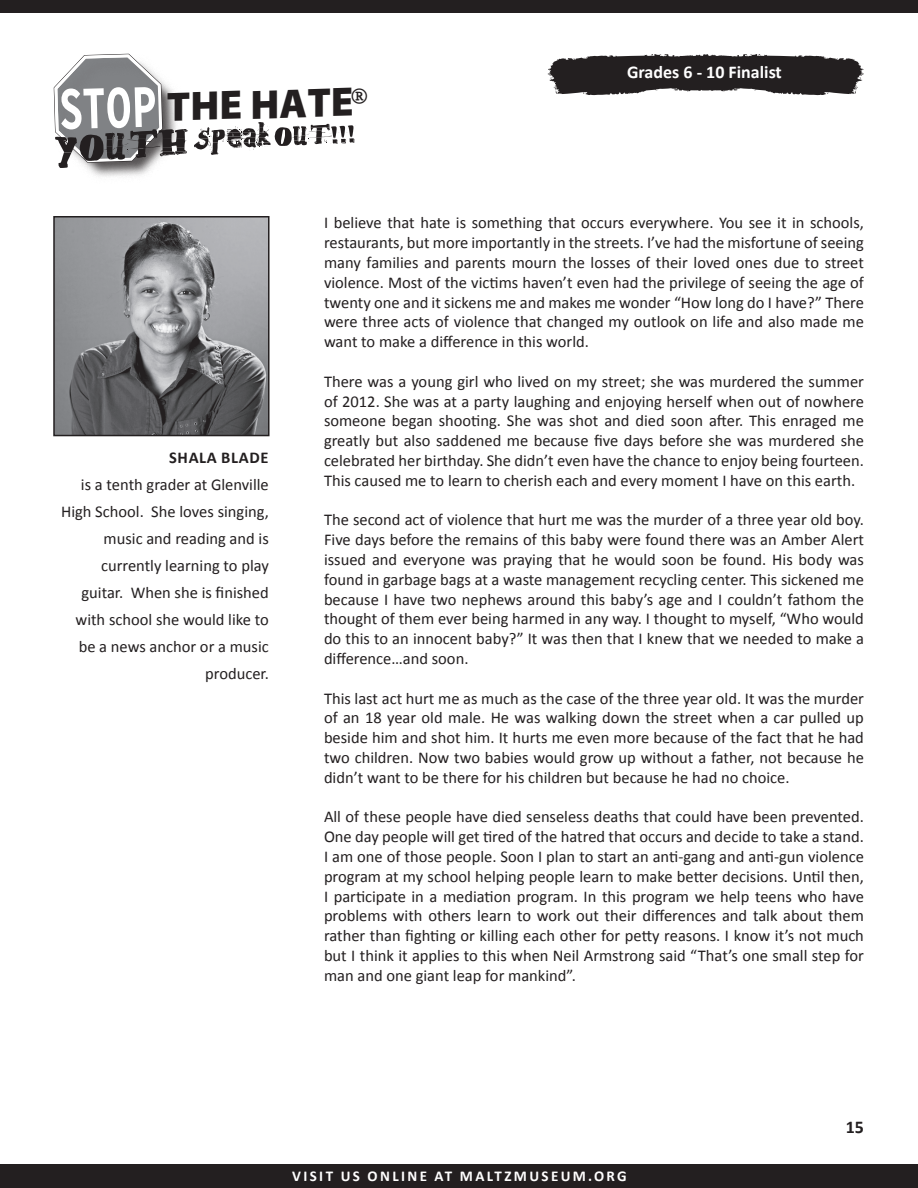
<style>
.page{position:relative;width:918px;height:1188px;background:#fff}
.page>*{position:absolute;margin:0;border:0;box-sizing:border-box;transform-origin:0 0}
.t1{font:900 41.25px "Myriad Pro";color:#231f20}
.t2{font:26.55px "Courier";color:#231f20}
.t3{font:700 18px "Calibri";color:#fff}
.t4{font:700 18px "Calibri";color:#231f20}
.t5{font:16.5px/19.8px "Calibri";color:#231f20;text-align:justify}
.t6{font:700 16.5px "Calibri";letter-spacing:.04em;color:#231f20}
.t7{font:700 15px "Calibri";letter-spacing:.16em;color:#fff}
.s1{font-family:"Interstate";font-weight:700;font-stretch:condensed;font-size:56.7px;color:#fff}
</style>
<div class="page">
<div style="left:0;top:1164px;width:918px;height:24px;background:#231f20"></div>
<div style="left:0;top:0;width:918px;height:13px;background:#231f20"></div>
<div style="left:53px;top:53px;width:131px;height:131px;background:#231f20;opacity:.75"></div>
<svg style="left:194px;top:122px;width:161px;height:33px"></svg>
<svg style="left:54px;top:54px;width:134px;height:114px"></svg>
<svg style="left:548px;top:54px;width:316px;height:42px;background:#4a4748"></svg>
<img style="left:56px;top:219px;width:211px;height:214px">
<div style="left:53px;top:216px;width:217px;height:220px;border:2px solid #231f20"></div>
<h1 class="t1" style="left:59px;top:88px;width:295px;rotate:-2deg"><span class="s1">STOP</span> THE HATE</h1>
<h2 class="t2" style="left:352px;top:76px;width:17px">®</h2>
<p class="t3" style="left:627px;top:61px;width:156px">Grades 6 - 10 Finalist</p>
<p class="t6" style="left:169px;top:447px;width:101px">SHALA BLADE</p>
<p class="t5" style="left:61px;top:470px;width:209px;line-height:27px;text-align:right">is a tenth grader at Glenville<br>High School. She loves singing, music and reading and is currently learning to play guitar. When she is finished with school she would like to be a news anchor or a music producer.</p>
<p class="t5" style="left:324px;top:212px;width:542px">I believe that hate is something that occurs everywhere. You see it in schools, restaurants, but more importantly in the streets. I’ve had the misfortune of seeing many families and parents mourn the losses of their loved ones due to street violence. Most of the victims haven’t even had the privilege of seeing the age of twenty one and it sickens me and makes me wonder “How long do I have?” There were three acts of violence that changed my outlook on life and also made me want to make a difference in this world.</p>
<p class="t5" style="left:324px;top:371px;width:542px">There was a young girl who lived on my street; she was murdered the summer of 2012. She was at a party laughing and enjoying herself when out of nowhere someone began shooting. She was shot and died soon after. This enraged me greatly but also saddened me because five days before she was murdered she celebrated her birthday. She didn’t even have the chance to enjoy being fourteen.<br>This caused me to learn to cherish each and every moment I have on this earth.</p>
<p class="t5" style="left:324px;top:509px;width:542px">The second act of violence that hurt me was the murder of a three year old boy.<br>Five days before the remains of this baby were found there was an Amber Alert issued and everyone was praying that he would soon be found. His body was found in garbage bags at a waste management recycling center. This sickened me because I have two nephews around this baby’s age and I couldn’t fathom the thought of them ever being harmed in any way. I thought to myself, “Who would do this to an innocent baby?” It was then that I knew that we needed to make a difference…and soon.</p>
<p class="t5" style="left:324px;top:687px;width:542px">This last act hurt me as much as the case of the three year old. It was the murder of an 18 year old male. He was walking down the street when a car pulled up beside him and shot him. It hurts me even more because of the fact that he had two children. Now two babies would grow up without a father, not because he didn’t want to be there for his children but because he had no choice.</p>
<p class="t5" style="left:324px;top:806px;width:542px">All of these people have died senseless deaths that could have been prevented.<br>One day people will get tired of the hatred that occurs and decide to take a stand.<br>I am one of those people. Soon I plan to start an anti-gang and anti-gun violence program at my school helping people learn to make better decisions. Until then, I participate in a mediation program. In this program we help teens who have problems with others learn to work out their differences and talk about them rather than fighting or killing each other for petty reasons. I know it’s not much but I think it applies to this when Neil Armstrong said “That’s one small step for man and one giant leap for mankind”.</p>
<p class="t7" style="left:292px;top:1167px;width:336px">VISIT US ONLINE AT MALTZMUSEUM.ORG</p>
<p class="t4" style="left:846px;top:1116px;width:20px">15</p>
</div>
